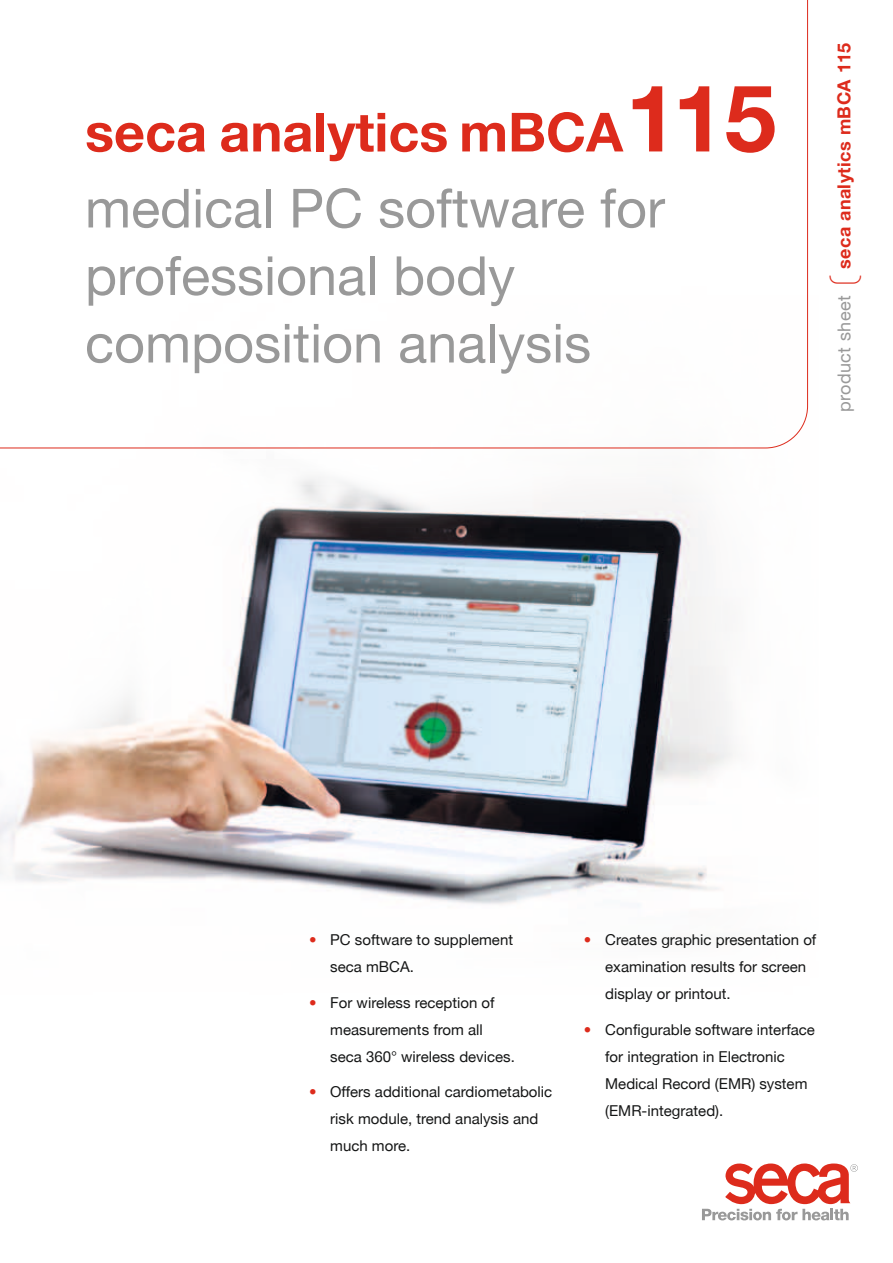
<style>
.page{position:relative;width:893px;height:1263px;background:#fff}
.page>*{position:absolute;margin:0;border:0;box-sizing:border-box;transform-origin:0 0}
.t1{font:54px/76.1px "secaglobal";color:#999}
.t2{font:700 18px "secaglobal";letter-spacing:.025em;color:#dd2b1c}
.t3{font:18px "secaglobal";letter-spacing:.025em;color:#999}
.t4{font:15px/27px "secaglobal";color:#151616}
.s1{font-weight:700;color:#dd2b1c}
.s2{font-weight:700;font-size:93px;color:#dd2b1c}
.s3{color:#dd2b1c}
</style>
<div class="page">
<img style="left:0;top:287px;width:809px;height:619px">
<svg style="left:0;top:0;width:808px;height:449px"></svg>
<svg style="left:702px;top:1163px;width:156px;height:57px"></svg>
<h1 class="t1" style="left:85px;top:95px;width:693px"><span class="s1">seca analytics mBCA</span><span class="s2">115 </span>medical PC software for</h1>
<h1 class="t1" style="left:85px;top:243px;width:508px;line-height:67.5px">professional body composition analysis</h1>
<p class="t2" style="left:834px;top:269px;width:228px;rotate:-90deg">seca analytics mBCA 115</p>
<p class="t3" style="left:834px;top:412px;width:119px;rotate:-90deg">product sheet</p>
<p class="t4" style="left:330px;top:926px;width:184px;text-indent:-21px"><span class="s3">•</span> PC software to supplement seca mBCA.</p>
<p class="t4" style="left:330px;top:989px;width:186px;text-indent:-21px"><span class="s3">•</span> For wireless reception of measurements from all seca 360° wireless devices.</p>
<p class="t4" style="left:330px;top:1078px;width:224px;text-indent:-21px"><span class="s3">•</span> Offers additional cardiometabolic risk module, trend analysis and much more.</p>
<p class="t4" style="left:605px;top:926px;width:213px;text-indent:-21px"><span class="s3">•</span> Creates graphic presentation of examination results for screen display or printout.</p>
<p class="t4" style="left:605px;top:1016px;width:211px;text-indent:-21px"><span class="s3">•</span> Configurable software interface for integration in Electronic<br>Medical Record (EMR) system (EMR-integrated).</p>
</div>
